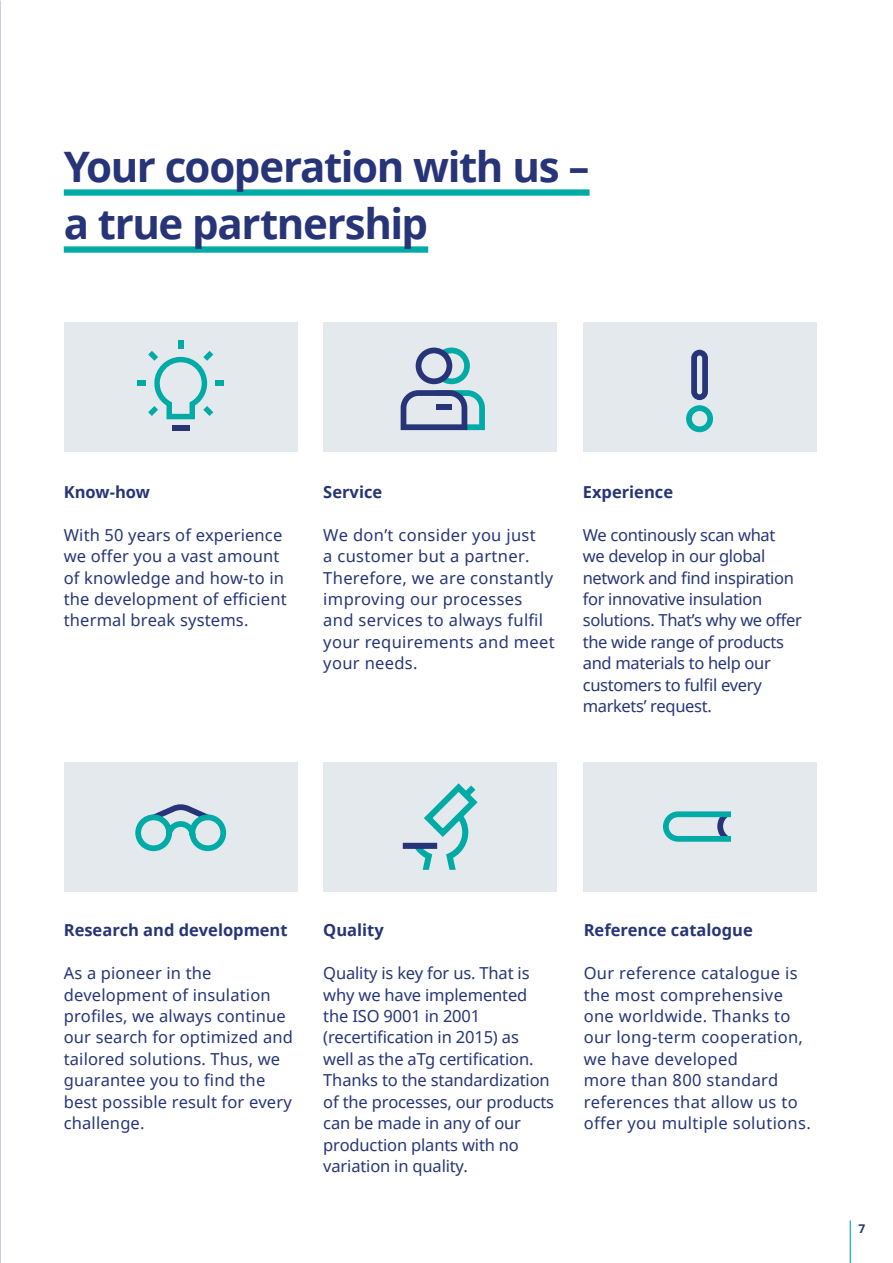
<style>
.page{position:relative;width:893px;height:1263px;background:#fff}
.page>*{position:absolute;margin:0;border:0;box-sizing:border-box;transform-origin:0 0}
.t1{font:700 42px/57px "Noto Sans";letter-spacing:-.035em;color:#273578}
.t2{font:16.5px/21.5px "Noto Sans";letter-spacing:.01em;color:#273578}
.t3{font:16.5px/21.5px "Noto Sans";letter-spacing:-.01em;color:#273578}
.t4{font:16.5px/21.5px "Noto Sans";letter-spacing:-.02em;color:#273578}
.t5{font:700 16.5px "Noto Sans";color:#273578}
.t6{font:700 12px "Noto Sans";color:#273578}
</style>
<div class="page">
<div style="left:583px;top:322px;width:233px;height:130px;background:#e4e9ed"></div>
<div style="left:323px;top:322px;width:234px;height:130px;background:#e4e9ed"></div>
<div style="left:64px;top:322px;width:234px;height:130px;background:#e4e9ed"></div>
<div style="left:583px;top:762px;width:233px;height:129px;background:#e4e9ed"></div>
<div style="left:323px;top:762px;width:234px;height:129px;background:#e4e9ed"></div>
<div style="left:64px;top:762px;width:234px;height:129px;background:#e4e9ed"></div>
<div style="left:172px;top:425px;width:18px;height:5px;background:#273578"></div>
<div style="left:178px;top:340px;width:5px;height:9px;background:#00aba6"></div>
<div style="left:215px;top:381px;width:9px;height:5px;background:#00aba6"></div>
<div style="left:137px;top:381px;width:9px;height:5px;background:#00aba6"></div>
<svg style="left:148px;top:351px;width:65px;height:68px"></svg>
<svg style="left:401px;top:390px;width:84px;height:40px"></svg>
<svg style="left:416px;top:348px;width:54px;height:36px"></svg>
<div style="left:436px;top:404px;width:16px;height:5px;background:#273578"></div>
<svg style="left:691px;top:350px;width:17px;height:50px"></svg>
<div style="left:686px;top:405px;width:27px;height:27px;border:6px solid #00aba6;border-radius:50%"></div>
<svg style="left:135px;top:804px;width:92px;height:48px"></svg>
<svg style="left:414px;top:783px;width:64px;height:87px"></svg>
<div style="left:403px;top:843px;width:34px;height:6px;background:#273578"></div>
<svg style="left:663px;top:811px;width:68px;height:31px"></svg>
<div style="left:64px;top:189px;width:526px;height:7px;background:#00aba6"></div>
<div style="left:64px;top:246px;width:364px;height:7px;background:#00aba6"></div>
<hr style="left:850px;top:1220px;width:1px;height:43px;background:#00aba6">
<h1 class="t1" style="left:64px;top:137px;width:527px">Your cooperation with us – a true partnership</h1>
<p class="t5" style="left:64px;top:480px;width:88px">Know-how</p>
<p class="t2" style="left:64px;top:523px;width:224px">With 50 years of experience we offer you a vast amount of knowledge and how-to in the development of efficient thermal break systems.</p>
<p class="t5" style="left:323px;top:480px;width:60px">Service</p>
<p class="t2" style="left:323px;top:523px;width:233px">We don’t consider you just<br>a customer but a partner.<br>Therefore, we are constantly improving our processes and services to always fulfil your requirements and meet your needs.</p>
<p class="t5" style="left:583px;top:480px;width:92px">Experience</p>
<p class="t4" style="left:583px;top:523px;width:221px">We continously scan what<br>we develop in our global network and find inspiration for innovative insulation solutions. That’s why we offer the wide range of products and materials to help our customers to fulfil every markets’ request.</p>
<p class="t5" style="left:64px;top:918px;width:225px">Research and development</p>
<p class="t2" style="left:64px;top:962px;width:231px">As a pioneer in the development of insulation profiles, we always continue our search for optimized and tailored solutions. Thus, we guarantee you to find the best possible result for every challenge.</p>
<p class="t5" style="left:323px;top:918px;width:62px">Quality</p>
<p class="t3" style="left:323px;top:962px;width:232px">Quality is key for us. That is why we have implemented the ISO 9001 in 2001 (recertification in 2015) as<br>well as the aTg certification.<br>Thanks to the standardization of the processes, our products can be made in any of our production plants with no variation in quality.</p>
<p class="t5" style="left:584px;top:918px;width:171px">Reference catalogue</p>
<p class="t2" style="left:584px;top:962px;width:229px">Our reference catalogue is the most comprehensive one worldwide. Thanks to our long-term cooperation, we have developed<br>more than 800 standard references that allow us to offer you multiple solutions.</p>
<p class="t6" style="left:858px;top:1220px;width:8px">7</p>
</div>
